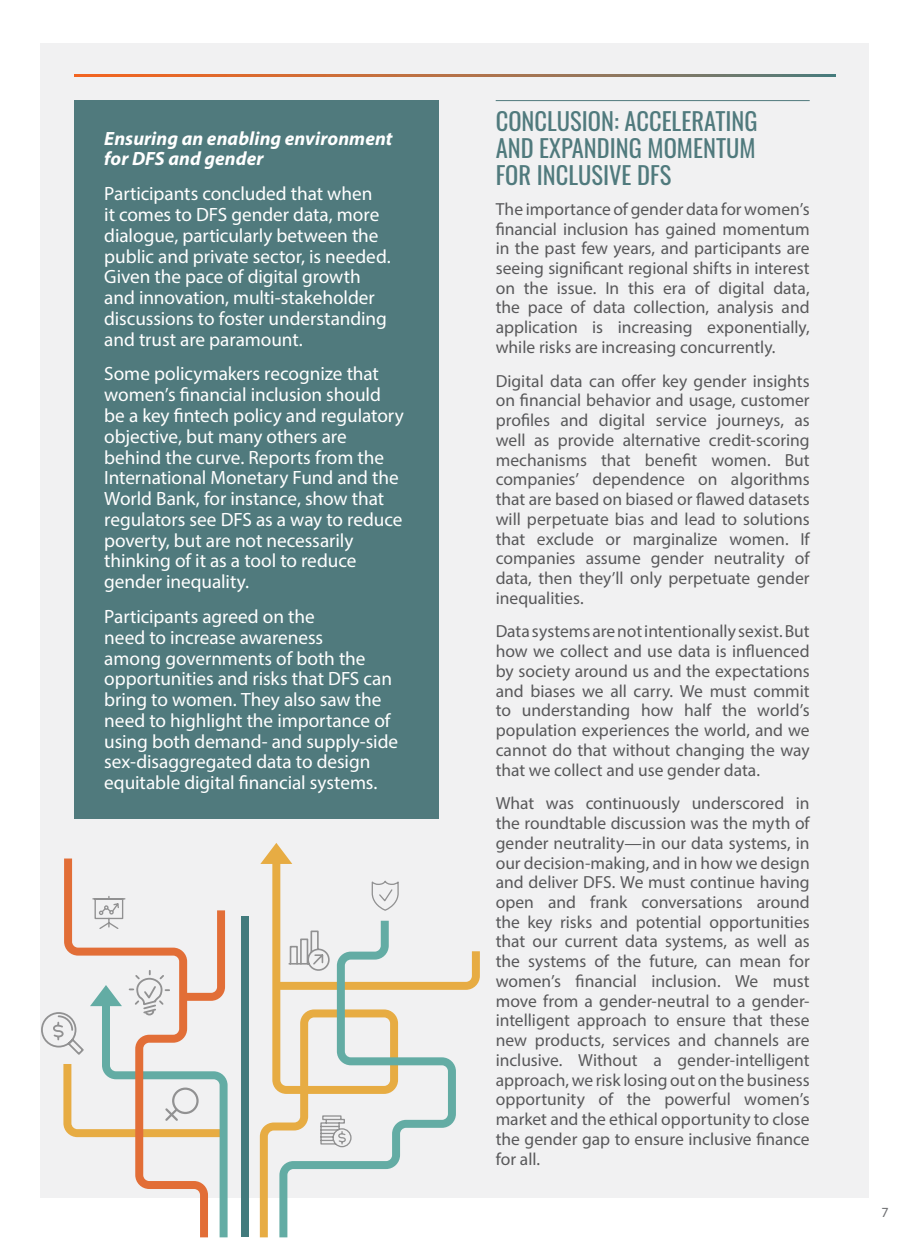
<style>
.page{position:relative;width:910px;height:1238px;background:#fff}
.page>*{position:absolute;margin:0;border:0;box-sizing:border-box;transform-origin:0 0}
.t1{font:24.5px/27.3px "Oswald";color:#507a7d;text-align:justify}
.t2{font:19.25px/20.8px "Myriad Pro";letter-spacing:-.005em;color:#fff}
.t3{font:italic 700 19.25px/20.8px "Myriad Pro";letter-spacing:.005em;color:#fff}
.t4{font:17.5px/19.8px "Myriad Pro";color:#58585a;text-align:justify}
.t5{font:14px "Myriad Pro";color:#6d6e71}
</style>
<div class="page">
<div style="left:40px;top:44px;width:828px;height:1153px;background:#f1f1f2"></div>
<svg style="left:74px;top:74px;width:761px;height:3px;background:#ad714a"></svg>
<hr style="left:495px;top:100px;width:314px;height:1px;background:#507a7d">
<div style="left:74px;top:100px;width:365px;height:719px;background:#507a7d"></div>
<svg style="left:260px;top:843px;width:220px;height:394px"></svg>
<svg style="left:279px;top:920px;width:177px;height:317px"></svg>
<svg style="left:64px;top:858px;width:161px;height:103px"></svg>
<div style="left:241px;top:916px;width:8px;height:321px;background:#427b7d"></div>
<svg style="left:87px;top:895px;width:42px;height:40px"></svg>
<svg style="left:319px;top:1108px;width:35px;height:43px"></svg>
<svg style="left:278px;top:922px;width:58px;height:53px"></svg>
<svg style="left:369px;top:872px;width:34px;height:38px"></svg>
<svg style="left:40px;top:961px;width:187px;height:276px"></svg>
<p class="t3" style="left:104px;top:127px;width:290px">Ensuring an enabling environment for DFS and gender</p>
<p class="t2" style="left:104px;top:183px;width:288px">Participants concluded that when<br>it comes to DFS gender data, more dialogue, particularly between the public and private sector, is needed.<br>Given the pace of digital growth and innovation, multi-stakeholder discussions to foster understanding and trust are paramount.</p>
<p class="t2" style="left:104px;top:363px;width:301px">Some policymakers recognize that women’s financial inclusion should be a key fintech policy and regulatory objective, but many others are behind the curve. Reports from the International Monetary Fund and the World Bank, for instance, show that regulators see DFS as a way to reduce poverty, but are not necessarily thinking of it as a tool to reduce gender inequality.</p>
<p class="t2" style="left:104px;top:606px;width:295px">Participants agreed on the<br>need to increase awareness<br>among governments of both the opportunities and risks that DFS can bring to women. They also saw the need to highlight the importance of using both demand- and supply-side sex-disaggregated data to design equitable digital financial systems.</p>
<h1 class="t1" style="left:495px;top:105px;width:263px">CONCLUSION: ACCELERATING AND EXPANDING MOMENTUM FOR INCLUSIVE DFS</h1>
<p class="t4" style="left:495px;top:199px;width:315px">The importance of gender data for women’s financial inclusion has gained momentum in the past few years, and participants are seeing significant regional shifts in interest on the issue. In this era of digital data, the pace of data collection, analysis and application is increasing exponentially, while risks are increasing concurrently.</p>
<p class="t4" style="left:495px;top:370px;width:315px">Digital data can offer key gender insights on financial behavior and usage, customer profiles and digital service journeys, as well as provide alternative credit-scoring mechanisms that benefit women. But companies’ dependence on algorithms that are based on biased or flawed datasets will perpetuate bias and lead to solutions that exclude or marginalize women. If companies assume gender neutrality of data, then they’ll only perpetuate gender inequalities.</p>
<p class="t4" style="left:495px;top:621px;width:315px">Data systems are not intentionally sexist. But how we collect and use data is influenced by society around us and the expectations and biases we all carry. We must commit to understanding how half the world’s population experiences the world, and we cannot do that without changing the way that we collect and use gender data.</p>
<p class="t4" style="left:495px;top:793px;width:315px">What was continuously underscored in the roundtable discussion was the myth of gender neutrality—in our data systems, in our decision-making, and in how we design and deliver DFS. We must continue having open and frank conversations around the key risks and potential opportunities that our current data systems, as well as the systems of the future, can mean for women’s financial inclusion. We must move from a gender-neutral to a gender&shy;intelligent approach to ensure that these new products, services and channels are inclusive. Without a gender-intelligent approach, we risk losing out on the business opportunity of the powerful women’s market and the ethical opportunity to close the gender gap to ensure inclusive finance for all.</p>
<p class="t5" style="left:881px;top:1203px;width:9px">7</p>
</div>
